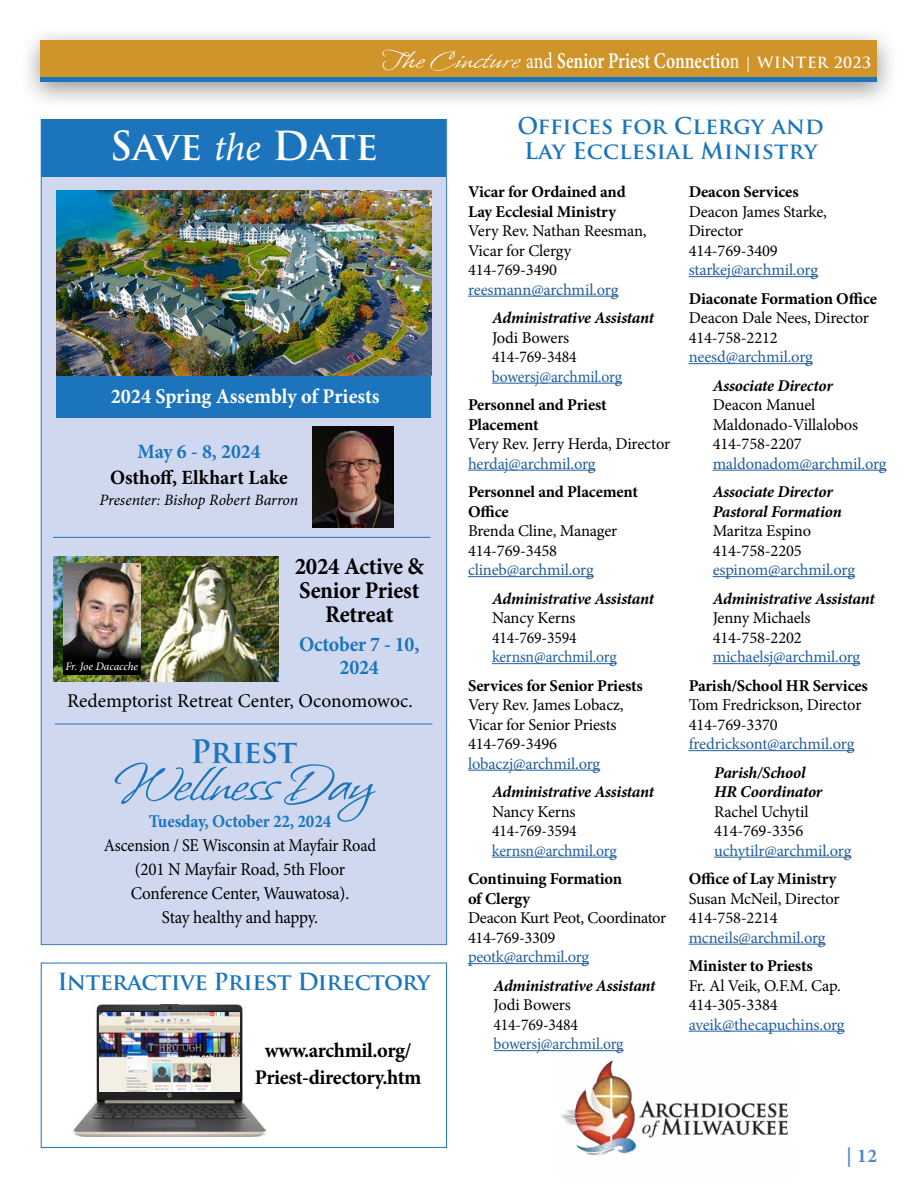
<style>
.page{position:relative;width:918px;height:1188px;background:#fff}
.page>*{position:absolute;margin:0;border:0;box-sizing:border-box;transform-origin:0 0}
.t1{font:60px "Whisper ROB";letter-spacing:-.02em;color:#1c75bc}
.t2{font:700 39px "Trajan Pro";color:#fff}
.t3{font:700 31.5px "Trajan Pro";letter-spacing:-.02em;color:#1c75bc}
.t4{font:700 24px/24px "Minion Pro";letter-spacing:-.01em;color:#000;text-align:center;scale:.95 1}
.t5{font:700 22.95px "Trajan Pro";letter-spacing:-.02em;color:#1c75bc}
.t6{font:600 22.5px "Minion Pro";color:#fff;scale:.78 1}
.t7{font:700 22.5px/25.5px "Trajan Pro";letter-spacing:.01em;color:#1c75bc}
.t8{font:700 21px "Minion Pro";color:#fff;scale:.96 1}
.t9{font:700 21px/22.5px "Minion Pro";letter-spacing:-.01em;color:#1c75bc;text-align:center;scale:.95 1}
.t10{font:700 20.85px/27.2px "Minion Pro";letter-spacing:-.02em;color:#000;text-align:center}
.t11{font:700 20.25px "Minion Pro";color:#000}
.t12{font:700 20.25px "Minion Pro";color:#1c75bc}
.t13{font:19.5px "Minion Pro";letter-spacing:-.005em;color:#000}
.t14{font:700 19.5px "Minion Pro";color:#5688c7}
.t15{font:18px/24px "Minion Pro";letter-spacing:-.01em;color:#000;text-align:center;scale:.91 1}
.t16{font:700 18px "Minion Pro";letter-spacing:-.01em;color:#1c75bc;scale:.95 1}
.t17{font:16.5px/19.5px "Minion Pro";letter-spacing:-.01em;color:#000}
.t18{font:16.5px "Minion Pro";letter-spacing:-.015em;color:#215e9e}
.t19{font:700 16.5px/19.5px "Minion Pro";letter-spacing:-.01em;color:#000}
.t20{font:italic 700 16.5px/19.5px "Minion Pro";letter-spacing:-.015em;color:#000}
.t21{font:16.5px "Minion Pro";letter-spacing:-.015em;color:#215e9e;scale:.95 1}
.t22{font:italic 15.9px "Minion Pro";letter-spacing:-.005em;color:#000}
.t23{font:italic 11.4px "Minion Pro";letter-spacing:-.005em;color:#fff}
.s1{font-family:"Whisper ROB";font-weight:400;font-size:30px}
.s2{font-weight:400}
.s3{font-family:"Trajan Pro";font-weight:700;font-size:15px}
.s4{font-family:"Minion Pro";font-weight:400;font-style:italic}
</style>
<div class="page">
<div style="left:19px;top:25px;width:881px;height:86px;background:#000;opacity:.42"></div>
<div style="left:40px;top:40px;width:838px;height:42px;background:#cf942a"></div>
<hr style="left:40px;top:78px;width:838px;height:4px;background:#1c75bc">
<div style="left:41px;top:119px;width:406px;height:826px;background:#cfd8ee;border:1px solid #397aae"></div>
<div style="left:42px;top:119px;width:404px;height:58px;background:#1c75bc"></div>
<hr style="left:55px;top:724px;width:377px;height:1px;background:#1c75bc">
<hr style="left:53px;top:537px;width:378px;height:1px;background:#1c75bc">
<img style="left:57px;top:190px;width:374px;height:186px">
<div style="left:57px;top:376px;width:374px;height:41px;background:#1c75bc"></div>
<img style="left:312px;top:427px;width:82px;height:101px">
<hr style="left:468px;top:296px;width:150px;height:1px;background:#215e9e">
<hr style="left:492px;top:383px;width:130px;height:1px;background:#215e9e">
<hr style="left:468px;top:470px;width:128px;height:1px;background:#215e9e">
<hr style="left:468px;top:576px;width:126px;height:1px;background:#215e9e">
<hr style="left:492px;top:663px;width:125px;height:1px;background:#215e9e">
<hr style="left:468px;top:770px;width:132px;height:1px;background:#215e9e">
<hr style="left:492px;top:857px;width:125px;height:1px;background:#215e9e">
<hr style="left:468px;top:963px;width:121px;height:1px;background:#215e9e">
<hr style="left:494px;top:1050px;width:130px;height:1px;background:#215e9e">
<hr style="left:689px;top:276px;width:129px;height:1px;background:#215e9e">
<hr style="left:689px;top:363px;width:124px;height:1px;background:#215e9e">
<hr style="left:713px;top:470px;width:174px;height:1px;background:#215e9e">
<hr style="left:713px;top:576px;width:142px;height:1px;background:#215e9e">
<hr style="left:713px;top:663px;width:147px;height:1px;background:#215e9e">
<hr style="left:689px;top:750px;width:165px;height:1px;background:#215e9e">
<hr style="left:714px;top:857px;width:138px;height:1px;background:#215e9e">
<hr style="left:689px;top:944px;width:137px;height:1px;background:#215e9e">
<hr style="left:689px;top:1031px;width:156px;height:1px;background:#215e9e">
<img style="left:558px;top:1050px;width:230px;height:105px">
<img style="left:54px;top:556px;width:224px;height:126px">
<img style="left:63px;top:564px;width:77px;height:74px">
<div style="left:41px;top:963px;width:406px;height:185px;border:1px solid #1c75bc"></div>
<img style="left:73px;top:1004px;width:192px;height:133px">
<img style="left:100px;top:1013px;width:139px;height:78px">
<svg style="left:63px;top:638px;width:77px;height:37px;background:#292624"></svg>
<h3 class="t6" style="left:382px;top:45px;width:629px"><span class="s1">The Cincture</span> <span class="s2">and</span> Senior Priest Connectio<span class="s2">n</span> <span class="s3">| WINTER 2023</span></h3>
<h2 class="t2" style="left:110px;top:121px;width:270px">Save <span class="s4">the</span> Date</h2>
<p class="t8" style="left:111px;top:382px;width:282px">2024 Spring Assembly of Priests</p>
<p class="t12" style="left:137px;top:437px;width:125px">May 6 - 8, 2024</p>
<p class="t11" style="left:110px;top:464px;width:179px">Osthoff, Elkhart Lake</p>
<p class="t22" style="left:100px;top:490px;width:200px">Presenter: Bishop Robert Barron</p>
<h3 class="t4" style="left:295px;top:554px;width:137px">2024 Active &amp;<br>Senior Priest<br>Retreat</h3>
<p class="t9" style="left:299px;top:633px;width:128px">October 7 - 10,<br>2024</p>
<p class="t13" style="left:67px;top:688px;width:348px">Redemptorist Retreat Center, Oconomowoc.</p>
<p class="t23" style="left:66px;top:658px;width:74px">Fr. Joe Dacacche</p>
<h3 class="t3" style="left:190px;top:732px;width:109px">Priest</h3>
<h1 class="t1" style="left:114px;top:754px;width:261px">Wellness Day</h1>
<p class="t16" style="left:149px;top:808px;width:194px">Tuesday, October 22, 2024</p>
<p class="t15" style="left:104px;top:833px;width:301px">Ascension / SE Wisconsin at Mayfair Road (201 N Mayfair Road, 5th Floor<br>Conference Center, Wauwatosa).<br>Stay healthy and happy.</p>
<h3 class="t5" style="left:57px;top:967px;width:375px">Interactive Priest Directory</h3>
<p class="t10" style="left:255px;top:1036px;width:168px">www.archmil.org/<br>Priest-directory.htm</p>
<h3 class="t7" style="left:517px;top:113px;width:308px">Offices for Clergy and<br>Lay Ecclesial Ministry</h3>
<p class="t19" style="left:468px;top:182px;width:159px">Vicar for Ordained and<br>Lay Ecclesial Ministry</p>
<p class="t17" style="left:468px;top:221px;width:180px">Very Rev. Nathan Reesman,<br>Vicar for Clergy<br>414-769-3490</p>
<p class="t18" style="left:468px;top:278px;width:152px">reesmann@archmil.org</p>
<p class="t20" style="left:492px;top:308px;width:164px">Administrative Assistant</p>
<p class="t17" style="left:492px;top:328px;width:86px">Jodi Bowers<br>414-769-3484</p>
<p class="t21" style="left:492px;top:365px;width:139px">bowersj@archmil.org</p>
<p class="t19" style="left:468px;top:395px;width:140px">Personnel and Priest<br>Placement</p>
<p class="t17" style="left:468px;top:434px;width:204px">Very Rev. Jerry Herda, Director</p>
<p class="t18" style="left:468px;top:452px;width:129px">herdaj@archmil.org</p>
<p class="t19" style="left:468px;top:482px;width:172px">Personnel and Placement<br>Office</p>
<p class="t17" style="left:468px;top:521px;width:151px">Brenda Cline, Manager<br>414-769-3458</p>
<p class="t18" style="left:468px;top:559px;width:127px">clineb@archmil.org</p>
<p class="t20" style="left:492px;top:588px;width:164px">Administrative Assistant</p>
<p class="t17" style="left:492px;top:608px;width:86px">Nancy Kerns<br>414-769-3594</p>
<p class="t21" style="left:492px;top:646px;width:133px">kernsn@archmil.org</p>
<p class="t19" style="left:468px;top:675px;width:176px">Services for Senior Priests</p>
<p class="t17" style="left:468px;top:695px;width:157px">Very Rev. James Lobacz,<br>Vicar for Senior Priests<br>414-769-3496</p>
<p class="t18" style="left:468px;top:752px;width:134px">lobaczj@archmil.org</p>
<p class="t20" style="left:492px;top:782px;width:164px">Administrative Assistant</p>
<p class="t17" style="left:492px;top:802px;width:86px">Nancy Kerns<br>414-769-3594</p>
<p class="t21" style="left:492px;top:839px;width:133px">kernsn@archmil.org</p>
<p class="t19" style="left:468px;top:869px;width:156px">Continuing Formation of Clergy</p>
<p class="t17" style="left:468px;top:908px;width:200px">Deacon Kurt Peot, Coordinator<br>414-769-3309</p>
<p class="t18" style="left:468px;top:946px;width:123px">peotk@archmil.org</p>
<p class="t20" style="left:493px;top:975px;width:164px">Administrative Assistant</p>
<p class="t17" style="left:493px;top:995px;width:86px">Jodi Bowers<br>414-769-3484</p>
<p class="t21" style="left:494px;top:1033px;width:139px">bowersj@archmil.org</p>
<p class="t19" style="left:689px;top:182px;width:112px">Deacon Services</p>
<p class="t17" style="left:689px;top:202px;width:140px">Deacon James Starke,<br>Director<br>414-769-3409</p>
<p class="t18" style="left:689px;top:259px;width:131px">starkej@archmil.org</p>
<p class="t19" style="left:689px;top:288px;width:190px">Diaconate Formation Office</p>
<p class="t17" style="left:689px;top:308px;width:182px">Deacon Dale Nees, Director<br>414-758-2212</p>
<p class="t18" style="left:689px;top:346px;width:126px">neesd@archmil.org</p>
<p class="t20" style="left:713px;top:375px;width:122px">Associate Director</p>
<p class="t17" style="left:713px;top:395px;width:147px">Deacon Manuel<br>Maldonado-Villalobos<br>414-758-2207</p>
<p class="t18" style="left:713px;top:452px;width:175px">maldonadom@archmil.org</p>
<p class="t20" style="left:713px;top:482px;width:131px">Associate Director<br>Pastoral Formation</p>
<p class="t17" style="left:713px;top:521px;width:100px">Maritza Espino<br>414-758-2205</p>
<p class="t18" style="left:713px;top:559px;width:144px">espinom@archmil.org</p>
<p class="t20" style="left:713px;top:588px;width:164px">Administrative Assistant</p>
<p class="t17" style="left:713px;top:608px;width:99px">Jenny Michaels<br>414-758-2202</p>
<p class="t18" style="left:713px;top:646px;width:149px">michaelsj@archmil.org</p>
<p class="t19" style="left:689px;top:675px;width:181px">Parish/School HR Services</p>
<p class="t17" style="left:689px;top:695px;width:174px">Tom Fredrickson, Director<br>414-769-3370</p>
<p class="t18" style="left:689px;top:733px;width:167px">fredricksont@archmil.org</p>
<p class="t20" style="left:714px;top:762px;width:110px">Parish/School<br>HR Coordinator</p>
<p class="t17" style="left:714px;top:802px;width:96px">Rachel Uchytil<br>414-769-3356</p>
<p class="t18" style="left:714px;top:839px;width:139px">uchytilr@archmil.org</p>
<p class="t19" style="left:689px;top:869px;width:149px">Office of Lay Ministry</p>
<p class="t17" style="left:689px;top:889px;width:152px">Susan McNeil, Director<br>414-758-2214</p>
<p class="t18" style="left:689px;top:926px;width:139px">mcneils@archmil.org</p>
<p class="t19" style="left:689px;top:956px;width:126px">Minister to Priests</p>
<p class="t17" style="left:689px;top:976px;width:154px">Fr. Al Veik, O.F.M. Cap.<br>414-305-3384</p>
<p class="t18" style="left:689px;top:1013px;width:158px">aveik@thecapuchins.org</p>
<p class="t14" style="left:846px;top:1142px;width:33px">| 12</p>
</div>
